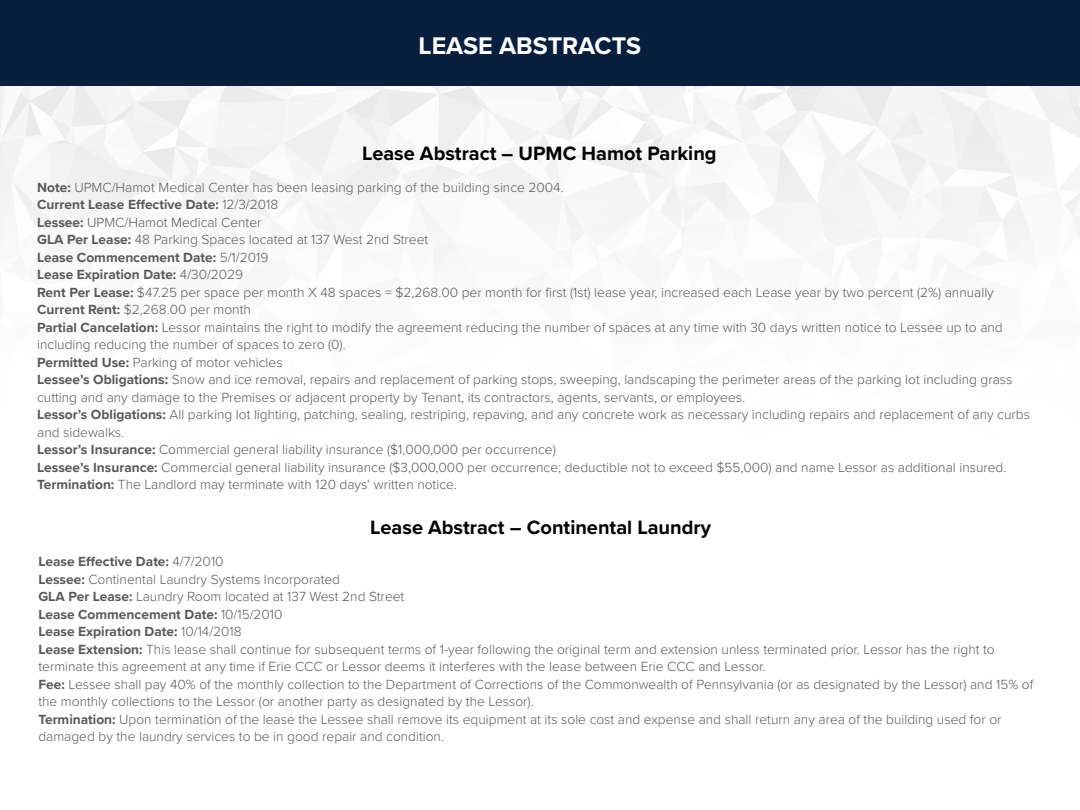
<style>
.page{position:relative;width:1080px;height:810px;background:#fff}
.page>*{position:absolute;margin:0;border:0;box-sizing:border-box;transform-origin:0 0}
.t1{font:700 25px "Proxima Nova";color:#fff}
.t2{font:700 20px "Proxima Nova";color:#000}
.t3{font:300 13.75px/17.5px "Proxima Nova";color:#58595b}
.s1{font-weight:700}
</style>
<div class="page">
<svg style="left:0;top:85px;width:1080px;height:168px"></svg>
<div style="left:0;top:0;width:1080px;height:85px;background:#091f3e"></div>
<h1 class="t1" style="left:419px;top:27px;width:224px">LEASE ABSTRACTS</h1>
<h2 class="t2" style="left:362px;top:138px;width:356px">Lease Abstract – UPMC Hamot Parking</h2>
<p class="t3" style="left:37px;top:178px;width:994px"><span class="s1">Note:</span> UPMC/Hamot Medical Center has been leasing parking of the building since 2004.<br><span class="s1">Current Lease Effective Date:</span> 12/3/2018<br><span class="s1">Lessee:</span> UPMC/Hamot Medical Center<br><span class="s1">GLA Per Lease:</span> 48 Parking Spaces located at 137 West 2nd Street<br><span class="s1">Lease Commencement Date:</span> 5/1/2019<br><span class="s1">Lease Expiration Date:</span> 4/30/2029<br><span class="s1">Rent Per Lease:</span> $47.25 per space per month X 48 spaces = $2,268.00 per month for first (1st) lease year, increased each Lease year by two percent (2%) annually <span class="s1">Current Rent:</span> $2,268.00 per month<br><span class="s1">Partial Cancelation:</span> Lessor maintains the right to modify the agreement reducing the number of spaces at any time with 30 days written notice to Lessee up to and including reducing the number of spaces to zero (0).<br><span class="s1">Permitted Use:</span> Parking of motor vehicles<br><span class="s1">Lessee’s Obligations:</span> Snow and ice removal, repairs and replacement of parking stops, sweeping, landscaping the perimeter areas of the parking lot including grass cutting and any damage to the Premises or adjacent property by Tenant, its contractors, agents, servants, or employees.<br><span class="s1">Lessor’s Obligations:</span> All parking lot lighting, patching, sealing, restriping, repaving, and any concrete work as necessary including repairs and replacement of any curbs and sidewalks.<br><span class="s1">Lessor’s Insurance:</span> Commercial general liability insurance ($1,000,000 per occurrence)<br><span class="s1">Lessee’s Insurance:</span> Commercial general liability insurance ($3,000,000 per occurrence; deductible not to exceed $55,000) and name Lessor as additional insured.<br><span class="s1">Termination:</span> The Landlord may terminate with 120 days‘ written notice.</p>
<h2 class="t2" style="left:370px;top:513px;width:342px">Lease Abstract – Continental Laundry</h2>
<p class="t3" style="left:38px;top:552px;width:996px"><span class="s1">Lease Effective Date:</span> 4/7/2010<br><span class="s1">Lessee:</span> Continental Laundry Systems Incorporated<br><span class="s1">GLA Per Lease:</span> Laundry Room located at 137 West 2nd Street<br><span class="s1">Lease Commencement Date:</span> 10/15/2010<br><span class="s1">Lease Expiration Date:</span> 10/14/2018<br><span class="s1">Lease Extension:</span> This lease shall continue for subsequent terms of 1-year following the original term and extension unless terminated prior. Lessor has the right to terminate this agreement at any time if Erie CCC or Lessor deems it interferes with the lease between Erie CCC and Lessor.<br><span class="s1">Fee:</span> Lessee shall pay 40% of the monthly collection to the Department of Corrections of the Commonwealth of Pennsylvania (or as designated by the Lessor) and 15% of the monthly collections to the Lessor (or another party as designated by the Lessor).<br><span class="s1">Termination:</span> Upon termination of the lease the Lessee shall remove its equipment at its sole cost and expense and shall return any area of the building used for or damaged by the laundry services to be in good repair and condition.</p>
</div>
